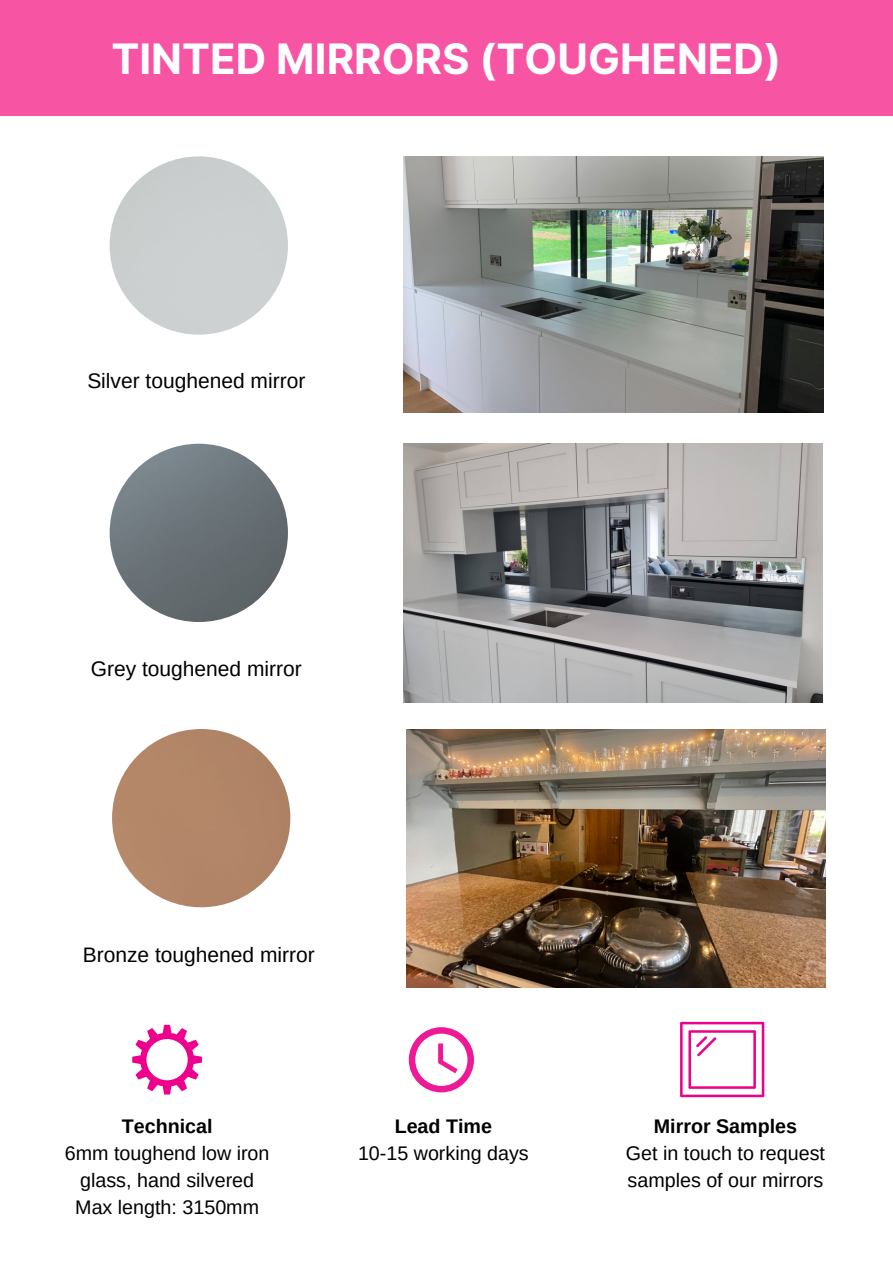
<style>
.page{position:relative;width:893px;height:1264px;background:#fff}
.page>*{position:absolute;margin:0;border:0;box-sizing:border-box;transform-origin:0 0}
.t1{font:700 42px "Inter";color:#fff}
.t2{font:21px "Arimo";color:#000}
.t3{font:19.65px/27px "Arimo";color:#000;text-align:center}
.t4{font:700 19.65px "Arimo";color:#000}
</style>
<div class="page">
<div style="left:0;top:0;width:892px;height:116px;background:#f854a4"></div>
<img style="left:404px;top:156px;width:419px;height:257px">
<img style="left:404px;top:444px;width:418px;height:258px">
<img style="left:406px;top:729px;width:419px;height:258px">
<div style="left:112px;top:729px;width:178px;height:178px;background:#b28667;border-radius:50%"></div>
<img style="left:110px;top:444px;width:178px;height:178px;border-radius:50%">
<div style="left:110px;top:156px;width:178px;height:179px;background:#ccd0d1;border-radius:50%"></div>
<svg style="left:409px;top:1027px;width:65px;height:65px"></svg>
<svg style="left:132px;top:1024px;width:70px;height:70px"></svg>
<svg style="left:680px;top:1021px;width:84px;height:76px"></svg>
<h1 class="t1" style="left:111px;top:33px;width:671px">TINTED MIRRORS (TOUGHENED)</h1>
<p class="t2" style="left:87px;top:369px;width:219px">Silver toughened mirror</p>
<p class="t2" style="left:91px;top:656px;width:212px">Grey toughened mirror</p>
<p class="t2" style="left:83px;top:943px;width:233px">Bronze toughened mirror</p>
<p class="t4" style="left:122px;top:1114px;width:92px">Technical</p>
<p class="t3" style="left:65px;top:1139px;width:206px">6mm toughend low iron glass, hand silvered<br>Max length: 3150mm</p>
<p class="t4" style="left:394px;top:1114px;width:99px">Lead Time</p>
<p class="t3" style="left:358px;top:1139px;width:172px">10-15 working days</p>
<p class="t4" style="left:653px;top:1114px;width:145px">Mirror Samples</p>
<p class="t3" style="left:626px;top:1139px;width:201px;text-align:left">Get in touch to request samples of our mirrors</p>
</div>
